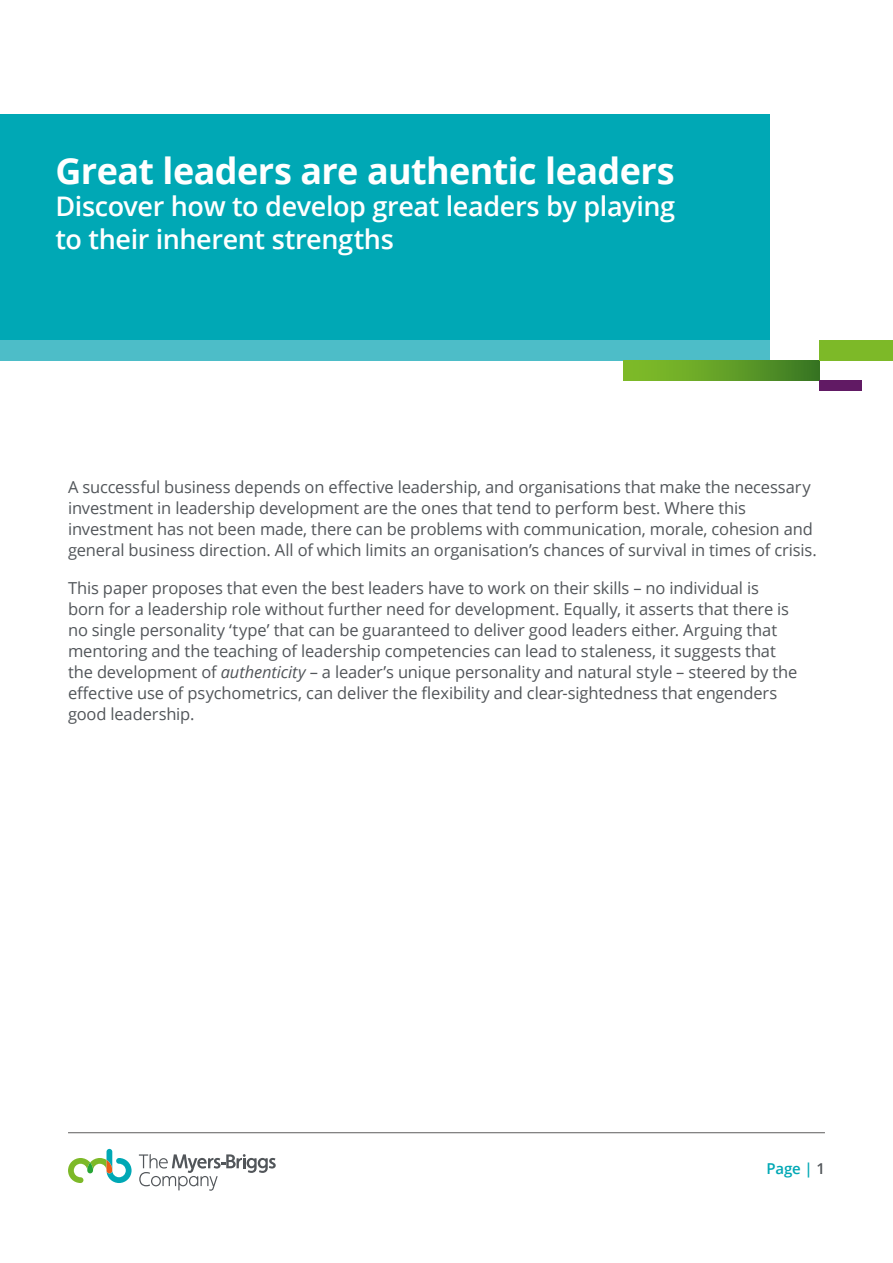
<style>
.page{position:relative;width:893px;height:1263px;background:#fff}
.page>*{position:absolute;margin:0;border:0;box-sizing:border-box;transform-origin:0 0}
.t1{font:700 36px "Open Sans";letter-spacing:-.015em;color:#fff}
.t2{font:600 27px/32.4px "Open Sans";letter-spacing:-.015em;color:#fff}
.t3{font:16.5px/21px "Open Sans";letter-spacing:-.01em;color:#52565a}
.t4{font:600 15px "Open Sans";color:#00a8b5}
.s1{font-style:italic}
.s2{color:#52565a}
</style>
<div class="page">
<hr style="left:68px;top:1132px;width:757px;height:1px;background:#706f6f">
<svg style="left:68px;top:1149px;width:64px;height:34px"></svg>
<svg style="left:139px;top:1154px;width:137px;height:37px"></svg>
<div style="left:0;top:114px;width:770px;height:247px;background:#00a8b5"></div>
<div style="left:0;top:341px;width:770px;height:20px;background:#4dbdc8"></div>
<div style="left:624px;top:361px;width:195px;height:20px;background:linear-gradient(to right,#86c329,#3c7a24)"></div>
<div style="left:819px;top:381px;width:43px;height:10px;background:#611a64"></div>
<div style="left:819px;top:341px;width:74px;height:20px;background:#7db928"></div>
<h1 class="t1" style="left:55px;top:146px;width:621px">Great leaders are authentic leaders</h1>
<h2 class="t2" style="left:55px;top:190px;width:621px">Discover how to develop great leaders by playing to their inherent strengths</h2>
<p class="t3" style="left:68px;top:476px;width:750px">A successful business depends on effective leadership, and organisations that make the necessary investment in leadership development are the ones that tend to perform best. Where this investment has not been made, there can be problems with communication, morale, cohesion and general business direction. All of which limits an organisation’s chances of survival in times of crisis.</p>
<p class="t3" style="left:68px;top:577px;width:731px">This paper proposes that even the best leaders have to work on their skills – no individual is born for a leadership role without further need for development. Equally, it asserts that there is no single personality ‘type’ that can be guaranteed to deliver good leaders either. Arguing that mentoring and the teaching of leadership competencies can lead to staleness, it suggests that the development of <span class="s1">authenticity</span> – a leader’s unique personality and natural style – steered by the effective use of psychometrics, can deliver the flexibility and clear-sightedness that engenders good leadership.</p>
<p class="t4" style="left:766px;top:1158px;width:60px">Page | <span class="s2">1</span></p>
</div>
